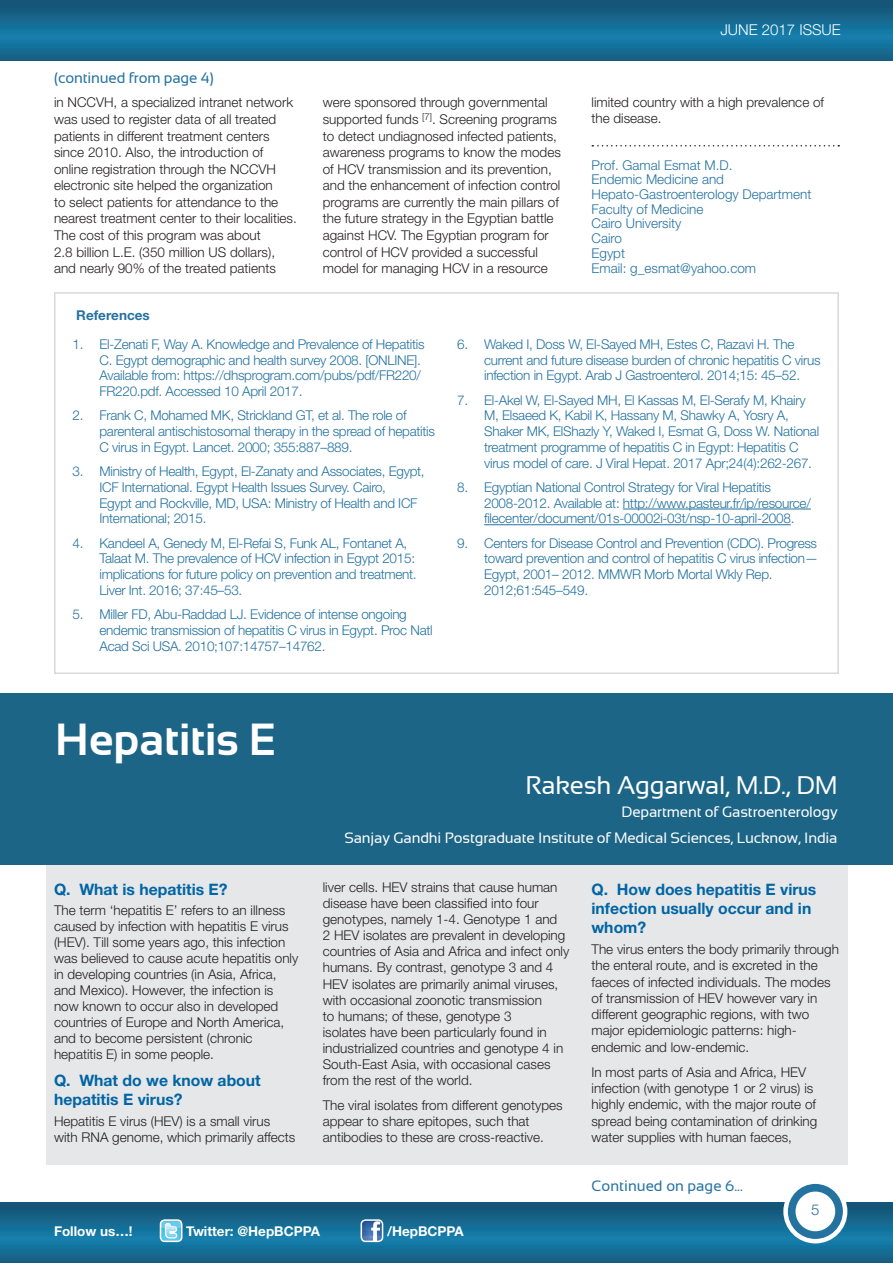
<style>
.page{position:relative;width:893px;height:1263px;background:#fff}
.page>*{position:absolute;margin:0;border:0;box-sizing:border-box;transform-origin:0 0}
.t1{font:700 45px "Sansation";color:#fff}
.t2{font:25.5px "Sansation";letter-spacing:-.01em;color:#fff}
.t3{font:700 15.75px/19.4px "Helvetica Neue";color:#0065a4}
.t4{font:15px/26.5px "Sansation";letter-spacing:-.01em;color:#fff;text-align:right}
.t5{font:15px "Sansation";letter-spacing:-.01em;color:#2472a0}
.t6{font:300 15px "Helvetica Neue LT Pro";color:#fff}
.t7{font:300 15px "Helvetica Neue LT Pro";color:#2472a0}
.t8{font:300 13.5px/16px "Helvetica Neue LT Pro";color:#231f20}
.t9{font:300 13.5px/15.8px "Helvetica Neue LT Pro";letter-spacing:-.02em;color:#2472a0}
.t10{font:300 13.5px/14.7px "Helvetica Neue";color:#2472a0}
.t11{font:700 13.5px "Helvetica Neue";color:#fff}
.t12{font:700 13.5px "Helvetica Neue LT Pro";color:#2472a0}
</style>
<div class="page">
<img style="left:0;top:1203px;width:893px;height:60px">
<img style="left:0;top:0;width:893px;height:60px">
<svg style="left:786px;top:1182px;width:59px;height:59px"></svg>
<div style="left:783px;top:1179px;width:64px;height:64px;border:4px solid #fff;border-radius:50%"></div>
<div style="left:795px;top:1191px;width:40px;height:40px;background:#fff;border-radius:50%"></div>
<svg style="left:160px;top:1220px;width:22px;height:21px"></svg>
<div style="left:160px;top:1219px;width:22px;height:23px;border:2px solid #fff;border-radius:4px"></div>
<svg style="left:361px;top:1220px;width:22px;height:21px"></svg>
<div style="left:361px;top:1219px;width:22px;height:23px;border:2px solid #fff;border-radius:4px"></div>
<div style="left:45px;top:853px;width:802px;height:312px;background:#e6e7e9"></div>
<div style="left:0;top:693px;width:893px;height:171px;background:#1d6586"></div>
<hr style="left:623px;top:509px;width:188px;height:1px;background:#2472a0">
<hr style="left:484px;top:524px;width:307px;height:1px;background:#2472a0">
<div style="left:54px;top:292px;width:785px;height:382px;border:2px solid #d9d9d8"></div>
<svg style="left:592px;top:145px;width:247px;height:2px"></svg>
<p class="t5" style="left:54px;top:70px;width:161px">(continued from page 4)</p>
<p class="t6" style="left:720px;top:21px;width:122px">JUNE 2017 ISSUE</p>
<p class="t8" style="left:54px;top:94px;width:244px;line-height:16.5px">in NCCVH, a specialized intranet network was used to register data of all treated patients in different treatment centers since 2010. Also, the introduction of online registration through the NCCVH electronic site helped the organization<br>to select patients for attendance to the nearest treatment center to their localities.<br>The cost of this program was about<br>2.8 billion L.E. (350 million US dollars), and nearly 90% of the treated patients</p>
<p class="t8" style="left:323px;top:94px;width:240px;line-height:16.5px">were sponsored through governmental supported funds <sup>[7]</sup>. Screening programs to detect undiagnosed infected patients, awareness programs to know the modes of HCV transmission and its prevention, and the enhancement of infection control programs are currently the main pillars of the future strategy in the Egyptian battle against HCV. The Egyptian program for control of HCV provided a successful model for managing HCV in a resource</p>
<p class="t8" style="left:591px;top:94px;width:234px">limited country with a high prevalence of the disease.</p>
<p class="t10" style="left:591px;top:157px;width:221px">Prof. Gamal Esmat M.D.<br>Endemic Medicine and<br>Hepato-Gastroenterology Department<br>Faculty of Medicine<br>Cairo University<br>Cairo<br>Egypt<br>Email: g_esmat@yahoo.com</p>
<p class="t12" style="left:76px;top:307px;width:75px">References</p>
<p class="t9" style="left:100px;top:336px;width:326px;text-indent:-27px">1. El-Zenati F, Way A. Knowledge and Prevalence of Hepatitis C. Egypt demographic and health survey 2008. [ONLINE].<br>Available from: https://dhsprogram.com/pubs/pdf/FR220/ FR220.pdf. Accessed 10 April 2017.</p>
<p class="t9" style="left:100px;top:407px;width:337px;text-indent:-27px">2. Frank C, Mohamed MK, Strickland GT, et al. The role of parenteral antischistosomal therapy in the spread of hepatitis<br>C virus in Egypt. Lancet. 2000; 355:887–889.</p>
<p class="t9" style="left:100px;top:463px;width:327px;text-indent:-27px">3. Ministry of Health, Egypt, El-Zanaty and Associates, Egypt, ICF International. Egypt Health Issues Survey. Cairo,<br>Egypt and Rockville, MD, USA: Ministry of Health and ICF International; 2015.</p>
<p class="t9" style="left:100px;top:535px;width:319px;text-indent:-27px">4. Kandeel A, Genedy M, El-Refai S, Funk AL, Fontanet A, Talaat M. The prevalence of HCV infection in Egypt 2015: implications for future policy on prevention and treatment.<br>Liver Int. 2016; 37:45–53.</p>
<p class="t9" style="left:100px;top:606px;width:335px;text-indent:-27px">5. Miller FD, Abu-Raddad LJ. Evidence of intense ongoing endemic transmission of hepatitis C virus in Egypt. Proc Natl<br>Acad Sci USA. 2010;107:14757–14762.</p>
<p class="t9" style="left:484px;top:336px;width:338px;text-indent:-27px">6. Waked I, Doss W, El-Sayed MH, Estes C, Razavi H. The current and future disease burden of chronic hepatitis C virus infection in Egypt. Arab J Gastroenterol. 2014;15: 45–52.</p>
<p class="t9" style="left:484px;top:392px;width:337px;text-indent:-27px">7. El-Akel W, El-Sayed MH, El Kassas M, El-Serafy M, Khairy M, Elsaeed K, Kabil K, Hassany M, Shawky A, Yosry A, Shaker MK, ElShazly Y, Waked I, Esmat G, Doss W. National treatment programme of hepatitis C in Egypt: Hepatitis C virus model of care. J Viral Hepat. 2017 Apr;24(4):262-267.</p>
<p class="t9" style="left:484px;top:479px;width:328px;text-indent:-27px">8. Egyptian National Control Strategy for Viral Hepatitis<br>2008-2012. Available at: http://www.pasteur.fr/ip/resource/ filecenter/document/01s-00002i-03t/nsp-10-april-2008.</p>
<p class="t9" style="left:484px;top:535px;width:336px;text-indent:-27px">9. Centers for Disease Control and Prevention (CDC). Progress toward prevention and control of hepatitis C virus infection— Egypt, 2001– 2012. MMWR Morb Mortal Wkly Rep.<br>2012;61:545–549.</p>
<h1 class="t1" style="left:55px;top:714px;width:222px">Hepatitis E</h1>
<p class="t3" style="left:54px;top:879px;width:175px">Q. What is hepatitis E?</p>
<p class="t8" style="left:54px;top:902px;width:246px">The term ‘hepatitis E’ refers to an illness caused by infection with hepatitis E virus (HEV). Till some years ago, this infection was believed to cause acute hepatitis only in developing countries (in Asia, Africa, and Mexico). However, the infection is now known to occur also in developed countries of Europe and North America, and to become persistent (chronic hepatitis E) in some people.</p>
<p class="t3" style="left:54px;top:1071px;width:208px">Q. What do we know about hepatitis E virus?</p>
<p class="t8" style="left:54px;top:1112px;width:243px">Hepatitis E virus (HEV) is a small virus with RNA genome, which primarily affects</p>
<h2 class="t2" style="left:525px;top:771px;width:314px">Rakesh Aggarwal, M.D., DM</h2>
<p class="t4" style="left:344px;top:798px;width:495px">Department of Gastroenterology<br>Sanjay Gandhi Postgraduate Institute of Medical Sciences, Lucknow, India</p>
<p class="t8" style="left:323px;top:879px;width:248px">liver cells. HEV strains that cause human disease have been classified into four genotypes, namely 1-4. Genotype 1 and<br>2 HEV isolates are prevalent in developing countries of Asia and Africa and infect only humans. By contrast, genotype 3 and 4<br>HEV isolates are primarily animal viruses, with occasional zoonotic transmission<br>to humans; of these, genotype 3<br>isolates have been particularly found in industrialized countries and genotype 4 in South-East Asia, with occasional cases from the rest of the world.</p>
<p class="t8" style="left:323px;top:1096px;width:241px">The viral isolates from different genotypes appear to share epitopes, such that antibodies to these are cross-reactive.</p>
<p class="t3" style="left:591px;top:879px;width:226px">Q. How does hepatitis E virus infection usually occur and in whom?</p>
<p class="t8" style="left:591px;top:941px;width:249px">The virus enters the body primarily through the enteral route, and is excreted in the faeces of infected individuals. The modes of transmission of HEV however vary in different geographic regions, with two major epidemiologic patterns: high&shy;endemic and low-endemic.</p>
<p class="t8" style="left:591px;top:1063px;width:227px">In most parts of Asia and Africa, HEV infection (with genotype 1 or 2 virus) is highly endemic, with the major route of spread being contamination of drinking water supplies with human faeces,</p>
<p class="t5" style="left:591px;top:1177px;width:153px">Continued on page 6...</p>
<p class="t7" style="left:811px;top:1201px;width:10px">5</p>
<p class="t11" style="left:54px;top:1223px;width:80px">Follow us…!</p>
<p class="t11" style="left:186px;top:1223px;width:135px">Twitter: @HepBCPPA</p>
<p class="t11" style="left:387px;top:1223px;width:78px">/HepBCPPA</p>
</div>
